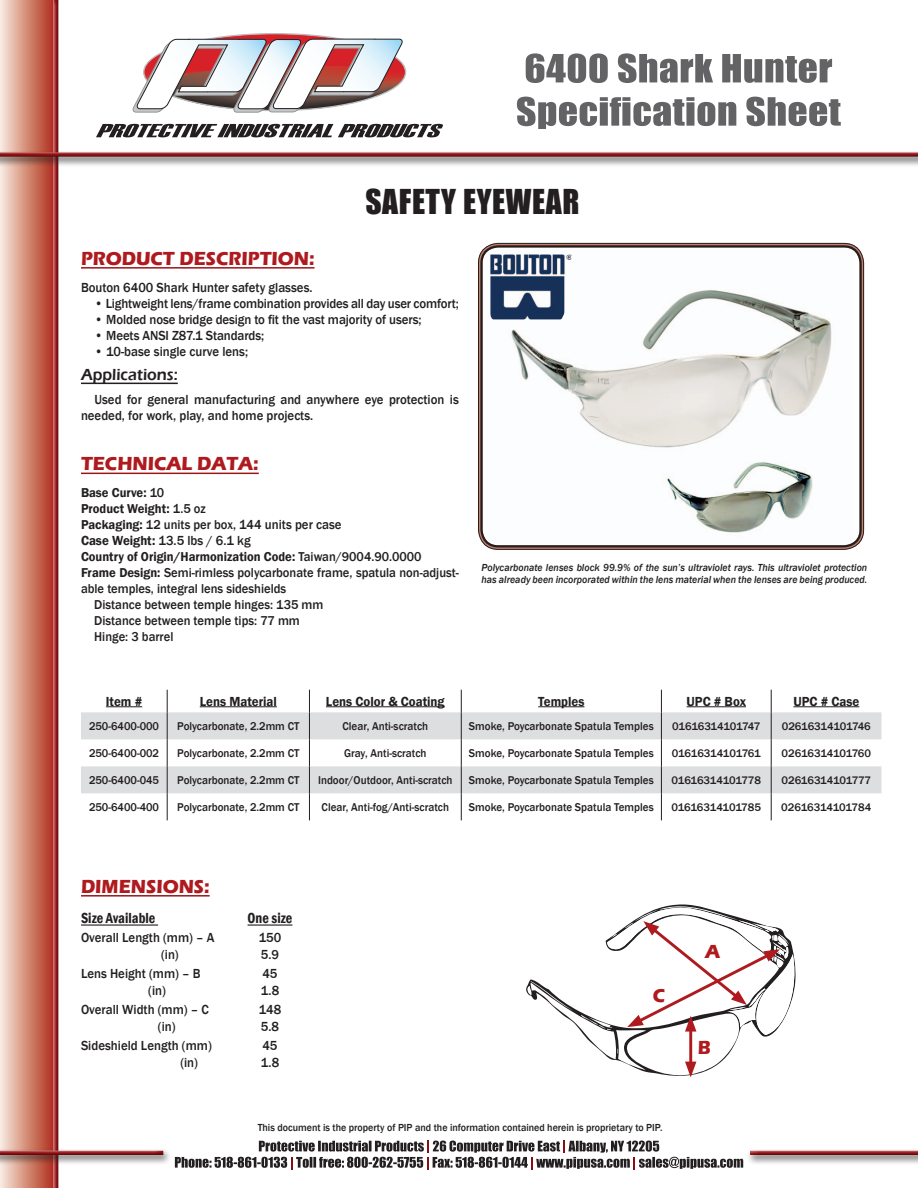
<style>
.page{position:relative;width:918px;height:1188px;background:#fff}
.page>*{position:absolute;margin:0;border:0;box-sizing:border-box;transform-origin:0 0}
.t1{font:31.5px "Impact";letter-spacing:.02em;color:#231f20}
.t2{font:700 19.5px "Eras ITC";color:#ae1a1e;scale:.95 1}
.header_small{font:600 16.5px "Eras ITC";color:#231f20;scale:.95 1}
.body_text{font:600 condensed 15px "Franklin Gothic";color:#231f20;scale:.95 1}
.body_text-2{font:500 13.5px/16.2px "Franklin Gothic";color:#231f20;scale:.95 1}
.body_text-3{font:600 13.5px "Franklin Gothic";color:#231f20;scale:.95 1}
.body_text-4{font:500 13.2px/16px "Franklin Gothic";color:#231f20;scale:.95 1}
.body_text-5{font:600 13.2px "Franklin Gothic";color:#231f20;scale:.95 1}
.body_text-6{font:500 11.7px "Franklin Gothic";color:#231f20;scale:.95 1}
.t3{font:500 11.25px "Franklin Gothic";letter-spacing:-.015em;color:#231f20}
.body_text-7{font:italic 500 10.5px/12.6px "Franklin Gothic";color:#231f20;scale:.95 1}
.body_text-8{font:500 10.5px "Franklin Gothic";color:#231f20;scale:.95 1}
.s1{font-weight:500}
.s2{font-weight:600;font-size:13.2px}
.s3{font-size:13.2px}
.s4{font-weight:600}
</style>
<div class="page">
<div style="left:0;top:0;width:56px;height:1188px;background:linear-gradient(to right,#f8ecdc,#ae2a15)"></div>
<div style="left:53px;top:0;width:7px;height:1188px;background:#231f20;opacity:.75"></div>
<img style="left:483px;top:248px;width:371px;height:297px">
<div style="left:478px;top:243px;width:386px;height:307px;border:1px solid #231f20;border-radius:20px"></div>
<div style="left:480px;top:245px;width:382px;height:303px;border:2px solid #231f20;border-radius:17px"></div>
<div style="left:0;top:150px;width:918px;height:17px;background:#231f20;opacity:.75"></div>
<div style="left:0;top:152px;width:918px;height:7px;background:#231f20;opacity:.75"></div>
<hr style="left:81px;top:267px;width:234px;height:2px;background:#9c1418">
<hr style="left:81px;top:383px;width:97px;height:1px;background:#231f20">
<svg style="left:175px;top:1141px;width:568px;height:28px"></svg>
<svg style="left:81px;top:712px;width:801px;height:81px;fill:#dddee0"></svg>
<svg style="left:167px;top:690px;width:1px;height:130px"></svg>
<svg style="left:309px;top:690px;width:1px;height:130px"></svg>
<svg style="left:461px;top:690px;width:1px;height:130px"></svg>
<svg style="left:661px;top:690px;width:1px;height:130px"></svg>
<svg style="left:771px;top:690px;width:1px;height:130px"></svg>
<hr style="left:106px;top:706px;width:36px;height:1px;background:#231f20">
<hr style="left:200px;top:706px;width:77px;height:1px;background:#231f20">
<hr style="left:326px;top:706px;width:119px;height:1px;background:#231f20">
<hr style="left:538px;top:706px;width:46px;height:1px;background:#231f20">
<hr style="left:687px;top:706px;width:59px;height:1px;background:#231f20">
<hr style="left:793px;top:706px;width:66px;height:1px;background:#231f20">
<div style="left:0;top:1148px;width:172px;height:17px;background:#231f20;opacity:.75"></div>
<div style="left:0;top:1150px;width:165px;height:7px;background:#231f20;opacity:.75"></div>
<div style="left:746px;top:1148px;width:172px;height:17px;background:#231f20;opacity:.75"></div>
<div style="left:750px;top:1150px;width:168px;height:7px;background:#231f20;opacity:.75"></div>
<hr style="left:81px;top:895px;width:129px;height:2px;background:#9c1418">
<hr style="left:81px;top:924px;width:77px;height:2px;background:#231f20">
<hr style="left:248px;top:924px;width:44px;height:2px;background:#231f20">
<svg style="left:526px;top:904px;width:270px;height:173px"></svg>
<svg style="left:96px;top:124px;width:347px;height:13px"></svg>
<svg style="left:132px;top:34px;width:274px;height:79px"></svg>
<svg style="left:517px;top:97px;width:324px;height:32px"></svg>
<svg style="left:526px;top:53px;width:306px;height:30px"></svg>
<hr style="left:81px;top:473px;width:178px;height:1px;background:#9c1418">
<img style="left:490px;top:255px;width:81px;height:64px">
<p class="t1" style="left:365px;top:177px;width:216px">SAFETY EYEWEAR</p>
<p class="t2" style="left:81px;top:247px;width:247px">PRODUCT DESCRIPTION:</p>
<p class="body_text-2" style="left:81px;top:279px;width:245px">Bouton 6400 Shark Hunter safety glasses.</p>
<p class="body_text-2" style="left:95px;top:295px;width:385px">• Lightweight lens/frame combination provides all day user comfort;</p>
<p class="body_text-2" style="left:95px;top:311px;width:346px">• Molded nose bridge design to fit the vast majority of users;</p>
<p class="body_text-2" style="left:95px;top:328px;width:180px">• Meets ANSI Z87.1 Standards;</p>
<p class="body_text-2" style="left:95px;top:344px;width:163px">• 10-base single curve lens;</p>
<p class="header_small" style="left:81px;top:366px;width:103px">Applications:</p>
<p class="body_text-2" style="left:81px;top:392px;width:399px;text-indent:14px">Used for general manufacturing and anywhere eye protection is needed, for work, play, and home projects.</p>
<p class="t2" style="left:81px;top:453px;width:189px">TECHNICAL DATA:</p>
<p class="body_text-5" style="left:81px;top:484px;width:89px">Base Curve: <span class="s1">10</span></p>
<p class="body_text-5" style="left:81px;top:500px;width:133px">Product Weight: <span class="s1">1.5 oz</span></p>
<p class="body_text-2" style="left:81px;top:517px;width:276px"><span class="s2">Packaging:</span> <span class="s3">12 units per box,</span> 144 units per case</p>
<p class="body_text-2" style="left:81px;top:533px;width:180px"><span class="s4">Case Weight:</span> 13.5 lbs / 6.1 kg</p>
<p class="body_text-5" style="left:81px;top:549px;width:360px">Country of Origin/Harmonization Code: <span class="s1">Taiwan/9004.90.0000</span></p>
<p class="body_text-4" style="left:81px;top:565px;width:399px"><span class="s4">Frame Design:</span> Semi-rimless polycarbonate frame, spatula non-adjust&shy;able temples, integral lens sideshields</p>
<p class="body_text-4" style="left:94px;top:597px;width:243px">Distance between temple hinges: 135 mm</p>
<p class="body_text-4" style="left:94px;top:613px;width:218px">Distance between temple tips: 77 mm</p>
<p class="body_text-4" style="left:94px;top:629px;width:85px">Hinge: 3 barrel</p>
<p class="body_text-7" style="left:482px;top:561px;width:408px">Polycarbonate lenses block 99.9% of the sun’s ultraviolet rays. This ultraviolet protection has already been incorporated within the lens material when the lenses are being produced.</p>
<p class="body_text-3" style="left:106px;top:693px;width:40px">Item #</p>
<p class="body_text-3" style="left:200px;top:693px;width:83px">Lens Material</p>
<p class="body_text-3" style="left:326px;top:693px;width:126px">Lens Color &amp; Coating</p>
<p class="body_text-3" style="left:538px;top:693px;width:50px">Temples</p>
<p class="body_text-3" style="left:687px;top:693px;width:64px">UPC # Box</p>
<p class="body_text-3" style="left:793px;top:693px;width:71px">UPC # Case</p>
<p class="body_text-6" style="left:89px;top:719px;width:75px">250-6400-000</p>
<p class="body_text-6" style="left:177px;top:719px;width:130px">Polycarbonate, 2.2mm CT</p>
<p class="body_text-6" style="left:343px;top:719px;width:92px">Clear, Anti-scratch</p>
<p class="body_text-6" style="left:469px;top:719px;width:196px">Smoke, Poycarbonate Spatula Temples</p>
<p class="t3" style="left:672px;top:719px;width:90px">01616314101747</p>
<p class="t3" style="left:782px;top:719px;width:91px">02616314101746</p>
<p class="body_text-6" style="left:89px;top:746px;width:75px">250-6400-002</p>
<p class="body_text-6" style="left:177px;top:746px;width:130px">Polycarbonate, 2.2mm CT</p>
<p class="body_text-6" style="left:344px;top:746px;width:88px">Gray, Anti-scratch</p>
<p class="body_text-6" style="left:469px;top:746px;width:196px">Smoke, Poycarbonate Spatula Temples</p>
<p class="t3" style="left:672px;top:746px;width:90px">01616314101761</p>
<p class="t3" style="left:782px;top:746px;width:91px">02616314101760</p>
<p class="body_text-6" style="left:89px;top:773px;width:75px">250-6400-045</p>
<p class="body_text-6" style="left:177px;top:773px;width:130px">Polycarbonate, 2.2mm CT</p>
<p class="body_text-6" style="left:318px;top:773px;width:143px">Indoor/Outdoor, Anti-scratch</p>
<p class="body_text-6" style="left:469px;top:773px;width:196px">Smoke, Poycarbonate Spatula Temples</p>
<p class="t3" style="left:672px;top:773px;width:91px">01616314101778</p>
<p class="t3" style="left:781px;top:773px;width:91px">02616314101777</p>
<p class="body_text-6" style="left:89px;top:800px;width:75px">250-6400-400</p>
<p class="body_text-6" style="left:177px;top:800px;width:130px">Polycarbonate, 2.2mm CT</p>
<p class="body_text-6" style="left:322px;top:800px;width:136px">Clear, Anti-fog/Anti-scratch</p>
<p class="body_text-6" style="left:469px;top:800px;width:196px">Smoke, Poycarbonate Spatula Temples</p>
<p class="t3" style="left:672px;top:800px;width:91px">01616314101785</p>
<p class="t3" style="left:781px;top:800px;width:92px">02616314101784</p>
<p class="t2" style="left:81px;top:875px;width:137px">DIMENSIONS:</p>
<p class="body_text" style="left:81px;top:908px;width:80px">Size Available</p>
<p class="body_text" style="left:248px;top:908px;width:49px">One size</p>
<p class="body_text-2" style="left:81px;top:930px;width:142px">Overall Length (mm) – A</p>
<p class="body_text-2" style="left:259px;top:930px;width:25px">150</p>
<p class="body_text-2" style="left:161px;top:946px;width:20px">(in)</p>
<p class="body_text-2" style="left:261px;top:946px;width:21px">5.9</p>
<p class="body_text-2" style="left:81px;top:966px;width:127px">Lens Height (mm) – B</p>
<p class="body_text-2" style="left:262px;top:966px;width:17px">45</p>
<p class="body_text-2" style="left:148px;top:982px;width:20px">(in)</p>
<p class="body_text-2" style="left:261px;top:982px;width:21px">1.8</p>
<p class="body_text-2" style="left:81px;top:1002px;width:136px">Overall Width (mm) – C</p>
<p class="body_text-2" style="left:259px;top:1002px;width:25px">148</p>
<p class="body_text-2" style="left:158px;top:1018px;width:20px">(in)</p>
<p class="body_text-2" style="left:261px;top:1018px;width:21px">5.8</p>
<p class="body_text-2" style="left:81px;top:1038px;width:139px">Sideshield Length (mm)</p>
<p class="body_text-2" style="left:262px;top:1038px;width:17px">45</p>
<p class="body_text-2" style="left:180px;top:1054px;width:20px">(in)</p>
<p class="body_text-2" style="left:261px;top:1054px;width:21px">1.8</p>
<p class="t2" style="left:653px;top:984px;width:15px">C</p>
<p class="body_text-8" style="left:258px;top:1121px;width:427px">This document is the property of PIP and the information contained herein is proprietary to PIP.</p>
<p class="t2" style="left:705px;top:941px;width:17px">A</p>
<p class="t2" style="left:698px;top:1037px;width:15px">B</p>
</div>
